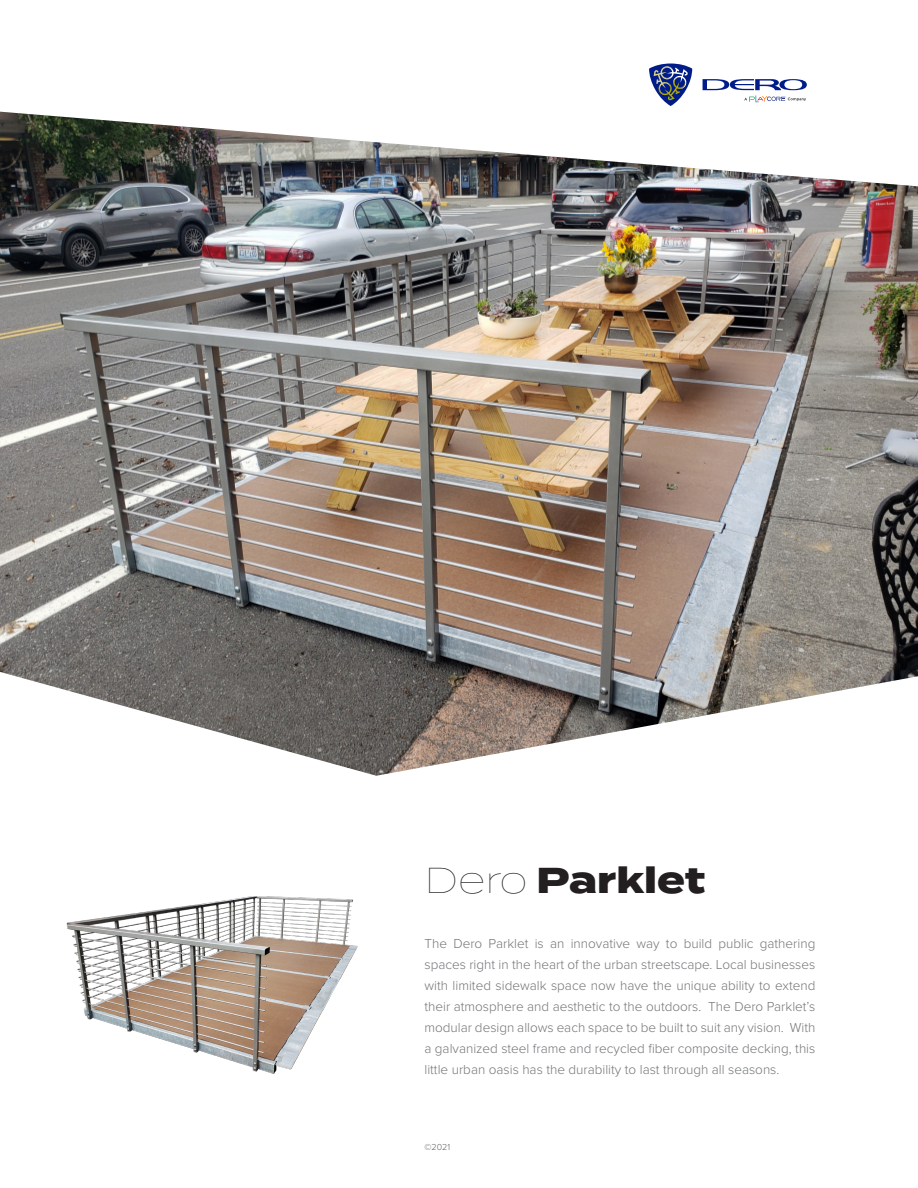
<style>
.page{position:relative;width:918px;height:1188px;background:#fff}
.page>*{position:absolute;margin:0;border:0;box-sizing:border-box;transform-origin:0 0}
.t1{font:800 36px "Termina";color:#231f20}
.Cover_Sales_Paragrap{font:300 13.5px/21px "Proxima Nova";color:#727477;text-align:justify}
.t2{font:300 9px "Proxima Nova";color:#636366}
.s1{font-weight:100}
</style>
<div class="page">
<svg style="left:649px;top:64px;width:43px;height:42px"></svg>
<svg style="left:703px;top:79px;width:104px;height:23px"></svg>
<img style="left:66px;top:896px;width:292px;height:178px">
<img style="left:0;top:112px;width:918px;height:664px">
<p class="t1" style="left:425px;top:853px;width:282px"><span class="s1">Dero</span> Parklet</p>
<p class="Cover_Sales_Paragrap" style="left:425px;top:932px;width:392px">The Dero Parklet is an innovative way to build public gathering spaces right in the heart of the urban streetscape. Local businesses with limited sidewalk space now have the unique ability to extend their atmosphere and aesthetic to the outdoors. The Dero Parklet’s modular design allows each space to be built to suit any vision. With a galvanized steel frame and recycled fiber composite decking, this little urban oasis has the durability to last through all seasons.</p>
<p class="t2" style="left:425px;top:1140px;width:27px">©2021</p>
</div>
